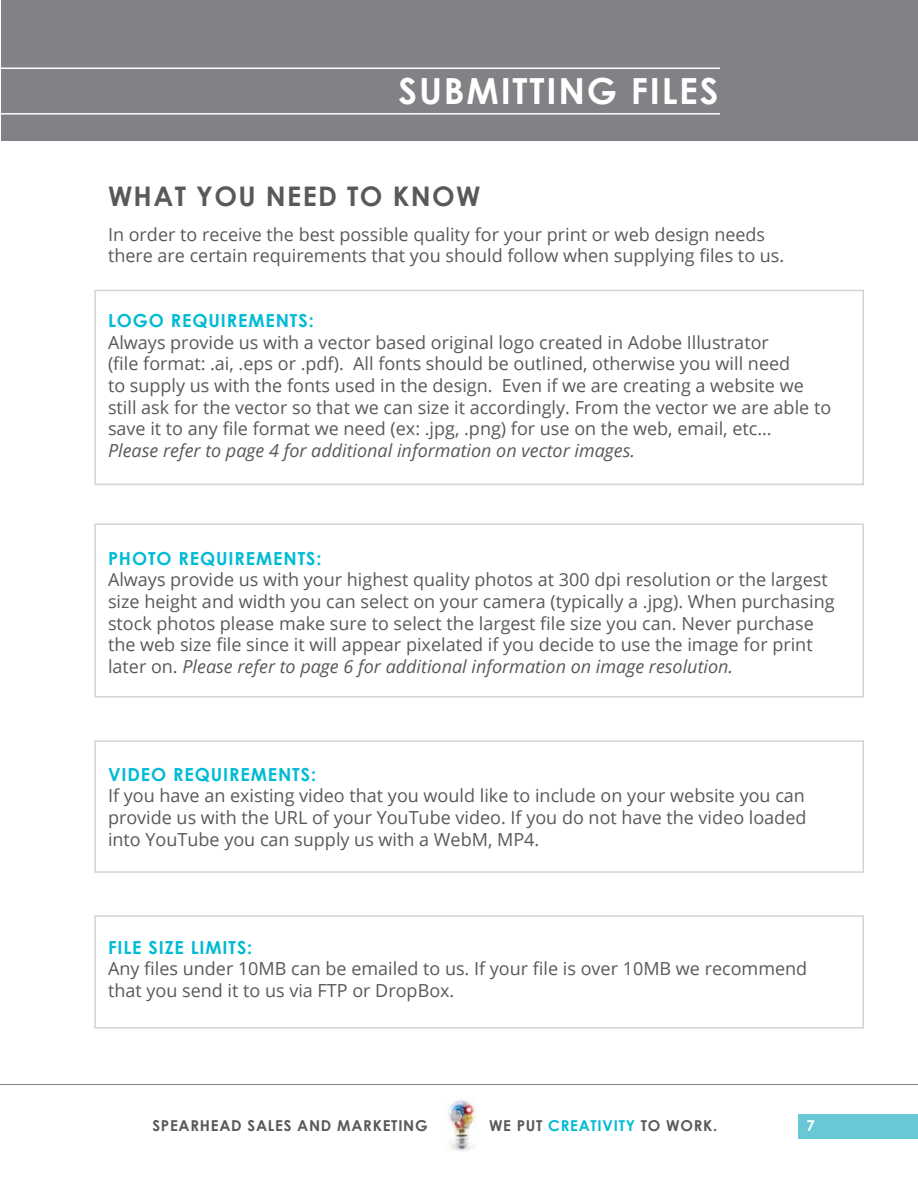
<style>
.page{position:relative;width:918px;height:1188px;background:#fff}
.page>*{position:absolute;margin:0;border:0;box-sizing:border-box;transform-origin:0 0}
.t1{font:700 36px "Century Gothic";letter-spacing:.05em;color:#fff}
.t2{font:700 27px "Century Gothic";letter-spacing:.05em;color:#58595b}
.t3{font:18px/21.6px "Open Sans";color:#58595b}
.t4{font:700 18px "Century Gothic";letter-spacing:.05em;color:#00bbd5}
.t5{font:italic 18px "Open Sans";color:#58595b}
.t6{font:700 15px "Century Gothic";letter-spacing:.05em;color:#58595b}
.t7{font:700 15px "Century Gothic";color:#fff}
.s1{font-style:italic}
.s2{color:#00bbd5}
</style>
<div class="page">
<div style="left:1px;top:0;width:917px;height:140px;background:#808285"></div>
<hr style="left:0;top:68px;width:720px;height:1px;background:#fff">
<hr style="left:0;top:113px;width:720px;height:2px;background:#fff">
<img style="left:448px;top:1096px;width:28px;height:55px">
<div style="left:798px;top:1114px;width:120px;height:24px;background:#68c8d5"></div>
<hr style="left:0;top:1084px;width:918px;height:1px;background:#808285">
<div style="left:94px;top:290px;width:770px;height:195px;border:2px solid #d1d3d4"></div>
<div style="left:94px;top:524px;width:770px;height:174px;border:2px solid #d1d3d4"></div>
<div style="left:94px;top:740px;width:770px;height:133px;border:2px solid #d1d3d4"></div>
<div style="left:94px;top:915px;width:770px;height:114px;border:2px solid #d1d3d4"></div>
<h1 class="t1" style="left:399px;top:63px;width:322px">SUBMITTING FILES</h1>
<h2 class="t2" style="left:108px;top:176px;width:374px">WHAT YOU NEED TO KNOW</h2>
<p class="t3" style="left:108px;top:223px;width:678px">In order to receive the best possible quality for your print or web design needs there are certain requirements that you should follow when supplying files to us.</p>
<p class="t4" style="left:108px;top:307px;width:207px">LOGO REQUIREMENTS:</p>
<p class="t3" style="left:108px;top:331px;width:725px">Always provide us with a vector based original logo created in Adobe Illustrator<br>(file format: .ai, .eps or .pdf). All fonts should be outlined, otherwise you will need<br>to supply us with the fonts used in the design. Even if we are creating a website we still ask for the vector so that we can size it accordingly. From the vector we are able to save it to any file format we need (ex: .jpg, .png) for use on the web, email, etc...</p>
<p class="t5" style="left:108px;top:438px;width:529px">Please refer to page 4 for additional information on vector images.</p>
<p class="t4" style="left:108px;top:545px;width:215px">PHOTO REQUIREMENTS:</p>
<p class="t3" style="left:108px;top:569px;width:728px">Always provide us with your highest quality photos at 300 dpi resolution or the largest size height and width you can select on your camera (typically a .jpg). When purchasing stock photos please make sure to select the largest file size you can. Never purchase the web size file since it will appear pixelated if you decide to use the image for print later on. <span class="s1">Please refer to page 6 for additional information on image resolution.</span></p>
<p class="t4" style="left:108px;top:761px;width:210px">VIDEO REQUIREMENTS:</p>
<p class="t3" style="left:108px;top:785px;width:700px;text-align:justify">If you have an existing video that you would like to include on your website you can provide us with the URL of your YouTube video. If you do not have the video loaded into YouTube you can supply us with a WebM, MP4.</p>
<p class="t4" style="left:108px;top:933px;width:146px">FILE SIZE LIMITS:</p>
<p class="t3" style="left:108px;top:957px;width:701px">Any files under 10MB can be emailed to us. If your file is over 10MB we recommend that you send it to us via FTP or DropBox.</p>
<p class="t6" style="left:152px;top:1114px;width:277px">SPEARHEAD SALES AND MARKETING</p>
<p class="t6" style="left:489px;top:1114px;width:230px">WE PUT <span class="s2">CREATIVITY</span> TO WORK.</p>
<p class="t7" style="left:806px;top:1114px;width:20px">72</p>
</div>
